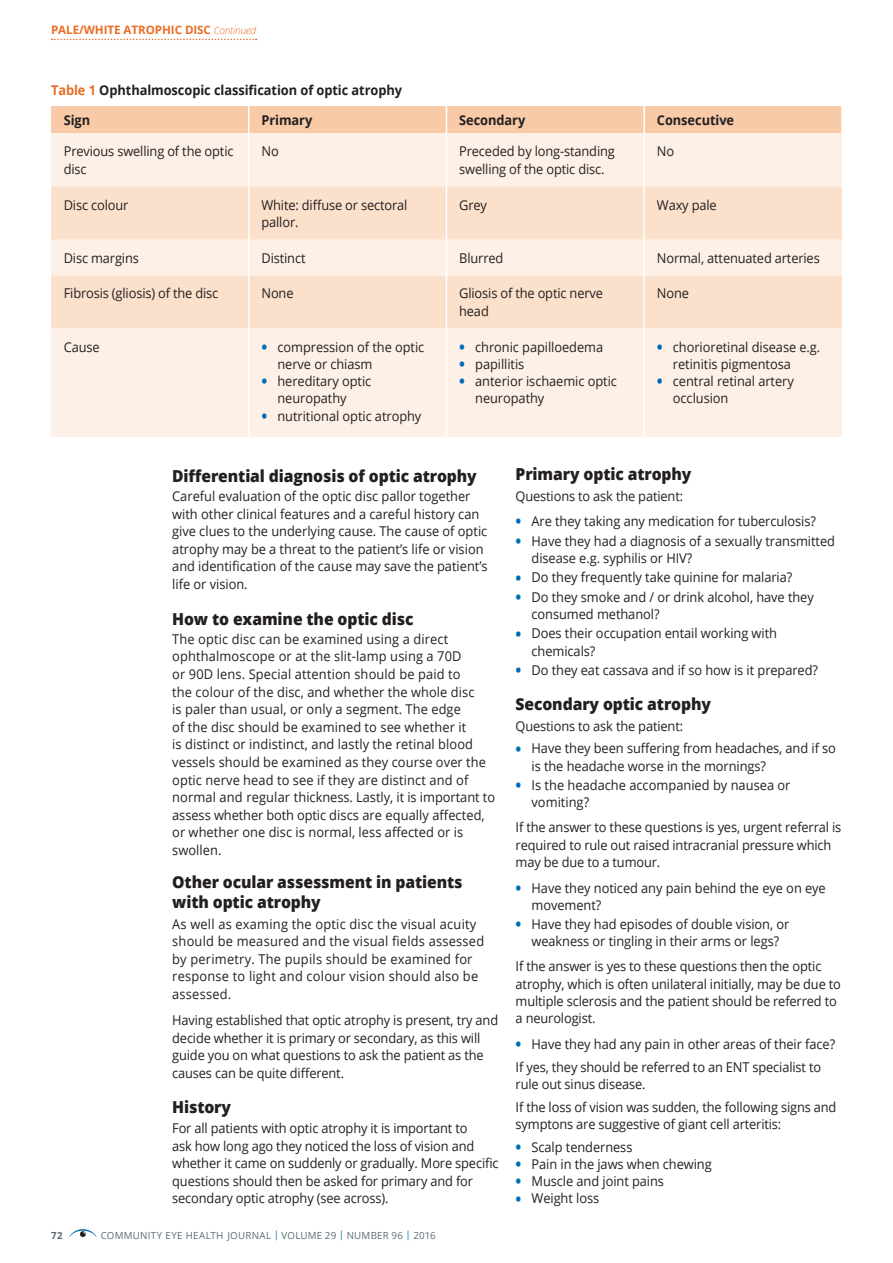
<style>
.page{position:relative;width:893px;height:1263px;background:#fff}
.page>*{position:absolute;margin:0;border:0;box-sizing:border-box;transform-origin:0 0}
.t1{font:800 16.5px/19.8px "Open Sans";letter-spacing:-.005em;color:#231f20;scale:.95 1}
.t2{font:13.5px/17.5px "Open Sans";letter-spacing:-.005em;color:#231f20;scale:.95 1}
.t3{font:13.5px/17.5px "Open Sans";letter-spacing:.02em;color:#231f20;scale:.95 1}
.t4{font:700 13.5px/29.4px "Open Sans";letter-spacing:-.005em;color:#231f20;scale:.95 1}
.t5{font:700 11.7px "Open Sans";letter-spacing:-.005em;color:#e96d24}
.t6{font:9.75px "Open Sans";letter-spacing:.025em;color:#586d75}
.t7{font:700 9.75px "Open Sans";color:#586d75}
.s1{font-weight:300;font-style:italic;font-size:10.2px}
.s2{color:#e96d24}
.s3{font-weight:700;font-size:16.5px;color:#006cb7}
.s4{color:#006cb7}
</style>
<div class="page">
<svg style="left:69px;top:1229px;width:28px;height:9px"></svg>
<svg style="left:52px;top:39px;width:205px;height:1px"></svg>
<div style="left:51px;top:133px;width:791px;height:304px;background:#fdf1e7"></div>
<svg style="left:51px;top:186px;width:791px;height:142px;background:#fbe4d2"></svg>
<div style="left:51px;top:106px;width:790px;height:27px;background:#f8caa7"></div>
<hr style="left:643px;top:106px;width:2px;height:27px;background:#fff">
<hr style="left:248px;top:133px;width:1px;height:53px;background:#fff">
<hr style="left:446px;top:133px;width:1px;height:53px;background:#fff">
<hr style="left:643px;top:133px;width:2px;height:53px;background:#fff">
<hr style="left:248px;top:186px;width:1px;height:54px;background:#fff">
<hr style="left:446px;top:186px;width:1px;height:54px;background:#fff">
<hr style="left:643px;top:186px;width:2px;height:54px;background:#fff">
<hr style="left:248px;top:240px;width:1px;height:35px;background:#fff">
<hr style="left:446px;top:240px;width:1px;height:35px;background:#fff">
<hr style="left:643px;top:240px;width:2px;height:35px;background:#fff">
<hr style="left:248px;top:275px;width:1px;height:53px;background:#fff">
<hr style="left:446px;top:275px;width:1px;height:53px;background:#fff">
<hr style="left:643px;top:275px;width:2px;height:53px;background:#fff">
<hr style="left:248px;top:328px;width:1px;height:109px;background:#fff">
<hr style="left:446px;top:328px;width:1px;height:109px;background:#fff">
<hr style="left:643px;top:328px;width:2px;height:109px;background:#fff">
<p class="t5" style="left:51px;top:22px;width:207px">PALE/WHITE ATROPHIC DISC <span class="s1">Continued</span></p>
<p class="t4" style="left:64px;top:75px;width:358px;text-indent:-13px"><span class="s2">Table 1</span> Ophthalmoscopic classification of optic atrophy<br>Sign</p>
<p class="t4" style="left:261px;top:105px;width:55px">Primary</p>
<p class="t4" style="left:459px;top:105px;width:71px">Secondary</p>
<p class="t4" style="left:657px;top:105px;width:83px">Consecutive</p>
<p class="t2" style="left:64px;top:143px;width:180px">Previous swelling of the optic disc</p>
<p class="t2" style="left:261px;top:142px;width:20px">No</p>
<p class="t2" style="left:459px;top:143px;width:165px">Preceded by long-standing swelling of the optic disc.</p>
<p class="t2" style="left:657px;top:142px;width:20px">No</p>
<p class="t2" style="left:64px;top:195px;width:70px">Disc colour</p>
<p class="t2" style="left:261px;top:196px;width:155px">White: diffuse or sectoral pallor.</p>
<p class="t2" style="left:459px;top:195px;width:31px">Grey</p>
<p class="t2" style="left:657px;top:195px;width:64px">Waxy pale</p>
<p class="t2" style="left:64px;top:249px;width:81px">Disc margins</p>
<p class="t2" style="left:261px;top:249px;width:48px">Distinct</p>
<p class="t2" style="left:459px;top:249px;width:48px">Blurred</p>
<p class="t2" style="left:657px;top:249px;width:173px">Normal, attenuated arteries</p>
<p class="t2" style="left:64px;top:284px;width:164px">Fibrosis (gliosis) of the disc</p>
<p class="t2" style="left:261px;top:284px;width:35px">None</p>
<p class="t2" style="left:459px;top:285px;width:153px">Gliosis of the optic nerve head</p>
<p class="t2" style="left:657px;top:284px;width:35px">None</p>
<p class="t2" style="left:64px;top:338px;width:39px">Cause</p>
<p class="t2" style="left:277px;top:338px;width:156px;text-indent:-16px"><span class="s3">•</span> compression of the optic nerve or chiasm</p>
<p class="t2" style="left:277px;top:372px;width:100px;text-indent:-16px"><span class="s3">•</span> hereditary optic neuropathy</p>
<p class="t2" style="left:261px;top:407px;width:170px"><span class="s3">•</span> nutritional optic atrophy</p>
<p class="t2" style="left:459px;top:338px;width:153px"><span class="s3">•</span> chronic papilloedema</p>
<p class="t2" style="left:459px;top:355px;width:70px"><span class="s3">•</span> papillitis</p>
<p class="t2" style="left:475px;top:372px;width:151px;text-indent:-16px"><span class="s3">•</span> anterior ischaemic optic neuropathy</p>
<p class="t2" style="left:673px;top:338px;width:157px;text-indent:-16px"><span class="s3">•</span> chorioretinal disease e.g. retinitis pigmentosa</p>
<p class="t2" style="left:673px;top:372px;width:129px;text-indent:-16px"><span class="s3">•</span> central retinal artery occlusion</p>
<p class="t1" style="left:172px;top:465px;width:322px">Differential diagnosis of optic atrophy</p>
<p class="t2" style="left:172px;top:487px;width:334px">Careful evaluation of the optic disc pallor together with other clinical features and a careful history can give clues to the underlying cause. The cause of optic atrophy may be a threat to the patient’s life or vision and identification of the cause may save the patient’s life or vision.</p>
<p class="t1" style="left:172px;top:608px;width:255px">How to examine the optic disc</p>
<p class="t2" style="left:172px;top:630px;width:341px">The optic disc can be examined using a direct ophthalmoscope or at the slit-lamp using a 70D<br>or 90D lens. Special attention should be paid to<br>the colour of the disc, and whether the whole disc<br>is paler than usual, or only a segment. The edge<br>of the disc should be examined to see whether it<br>is distinct or indistinct, and lastly the retinal blood vessels should be examined as they course over the optic nerve head to see if they are distinct and of normal and regular thickness. Lastly, it is important to assess whether both optic discs are equally affected, or whether one disc is normal, less affected or is swollen.</p>
<p class="t1" style="left:172px;top:871px;width:307px">Other ocular assessment in patients with optic atrophy</p>
<p class="t3" style="left:172px;top:914px;width:330px">As well as examing the optic disc the visual acuity should be measured and the visual fields assessed by perimetry. The pupils should be examined for response to light and colour vision should also be assessed.</p>
<p class="t2" style="left:172px;top:1011px;width:345px">Having established that optic atrophy is present, try and decide whether it is primary or secondary, as this will guide you on what questions to ask the patient as the causes can be quite different.</p>
<p class="t1" style="left:172px;top:1096px;width:64px">History</p>
<p class="t2" style="left:172px;top:1119px;width:345px">For all patients with optic atrophy it is important to<br>ask how long ago they noticed the loss of vision and whether it came on suddenly or gradually. More specific questions should then be asked for primary and for secondary optic atrophy (see across).</p>
<p class="t7" style="left:51px;top:1228px;width:13px">72</p>
<p class="t6" style="left:101px;top:1228px;width:336px">COMMUNITY EYE HEALTH JOURNAL <span class="s4">|</span> VOLUME 29 <span class="s4">|</span> NUMBER 96 <span class="s4">|</span> 2016</p>
<p class="t1" style="left:516px;top:464px;width:187px">Primary optic atrophy</p>
<p class="t2" style="left:516px;top:487px;width:178px">Questions to ask the patient:</p>
<p class="t2" style="left:516px;top:512px;width:318px"><span class="s3">•</span> Are they taking any medication for tuberculosis?</p>
<p class="t2" style="left:531px;top:532px;width:321px;text-indent:-16px"><span class="s3">•</span> Have they had a diagnosis of a sexually transmitted disease e.g. syphilis or HIV?</p>
<p class="t2" style="left:516px;top:568px;width:293px"><span class="s3">•</span> Do they frequently take quinine for malaria?</p>
<p class="t2" style="left:531px;top:588px;width:299px;text-indent:-16px"><span class="s3">•</span> Do they smoke and / or drink alcohol, have they consumed methanol?</p>
<p class="t2" style="left:531px;top:625px;width:260px;text-indent:-16px"><span class="s3">•</span> Does their occupation entail working with chemicals?</p>
<p class="t2" style="left:516px;top:661px;width:320px"><span class="s3">•</span> Do they eat cassava and if so how is it prepared?</p>
<p class="t1" style="left:516px;top:694px;width:207px">Secondary optic atrophy</p>
<p class="t2" style="left:516px;top:717px;width:178px">Questions to ask the patient:</p>
<p class="t2" style="left:531px;top:739px;width:322px;text-indent:-16px"><span class="s3">•</span> Have they been suffering from headaches, and if so is the headache worse in the mornings?</p>
<p class="t2" style="left:531px;top:776px;width:274px;text-indent:-16px"><span class="s3">•</span> Is the headache accompanied by nausea or vomiting?</p>
<p class="t2" style="left:516px;top:818px;width:344px">If the answer to these questions is yes, urgent referral is required to rule out raised intracranial pressure which may be due to a tumour.</p>
<p class="t2" style="left:531px;top:879px;width:311px;text-indent:-16px"><span class="s3">•</span> Have they noticed any pain behind the eye on eye movement?</p>
<p class="t2" style="left:516px;top:915px;width:290px;text-align:center"><span class="s3">•</span> Have they had episodes of double vision, or weakness or tingling in their arms or legs?</p>
<p class="t2" style="left:516px;top:957px;width:344px">If the answer is yes to these questions then the optic atrophy, which is often unilateral initially, may be due to multiple sclerosis and the patient should be referred to a neurologist.</p>
<p class="t2" style="left:516px;top:1032px;width:338px;line-height:22.8px"><span class="s3">•</span> Have they had any pain in other areas of their face?<br>If yes, they should be referred to an ENT specialist to</p>
<p class="t2" style="left:516px;top:1072px;width:339px;line-height:22.8px">rule out sinus disease.<br>If the loss of vision was sudden, the following signs and</p>
<p class="t2" style="left:516px;top:1115px;width:281px">symptons are suggestive of giant cell arteritis:</p>
<p class="t2" style="left:516px;top:1137px;width:125px"><span class="s3">•</span> Scalp tenderness</p>
<p class="t2" style="left:516px;top:1155px;width:208px"><span class="s3">•</span> Pain in the jaws when chewing</p>
<p class="t2" style="left:516px;top:1172px;width:158px"><span class="s3">•</span> Muscle and joint pains</p>
<p class="t2" style="left:516px;top:1189px;width:90px"><span class="s3">•</span> Weight loss</p>
</div>
